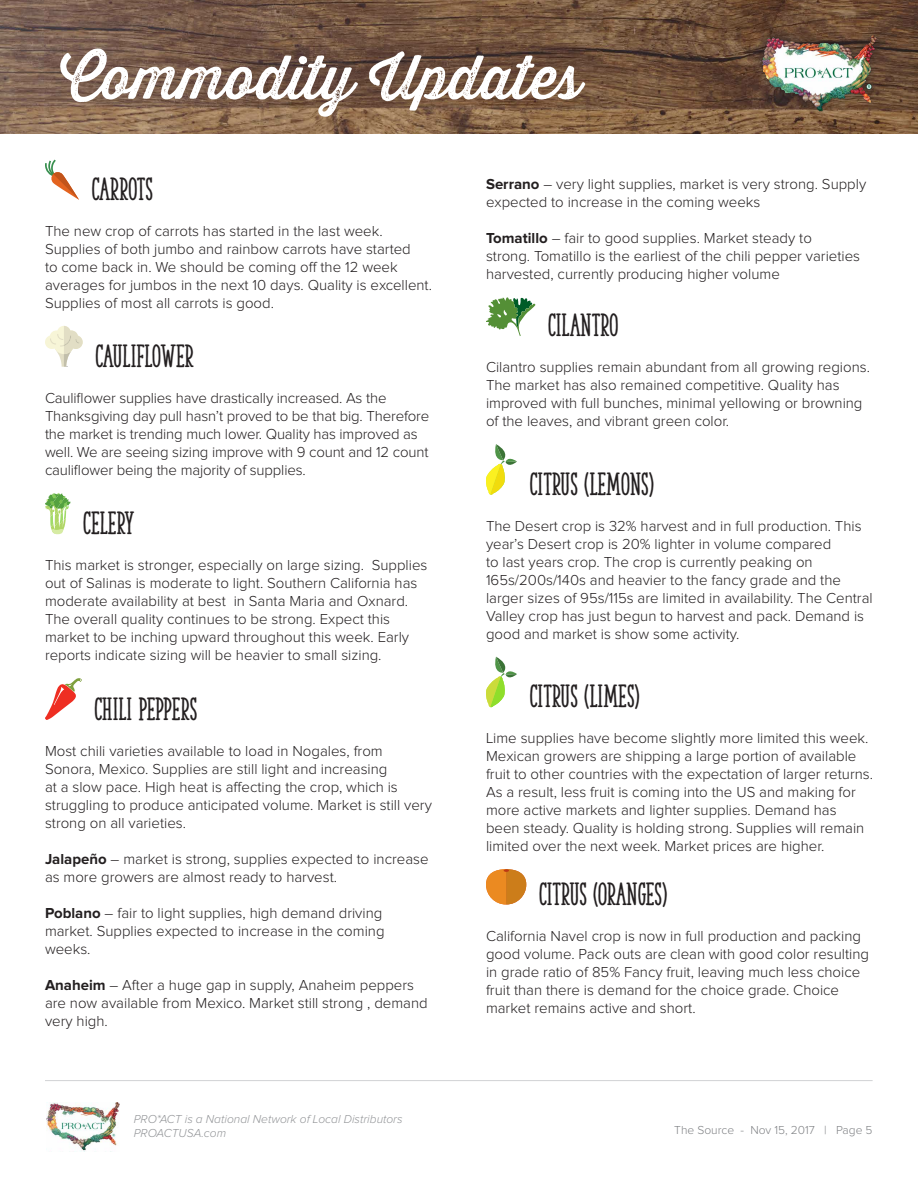
<style>
.page{position:relative;width:918px;height:1188px;background:#fff}
.page>*{position:absolute;margin:0;border:0;box-sizing:border-box;transform-origin:0 0}
.t1{font:60px "Thirsty Rough Reg One";color:#fff}
.t2{font:30px "The Serif Hand Extrablack";color:#231f20}
.t3{font:700 27px "Proxima Nova";color:#fff}
.t4{font:300 15px/18px "Proxima Nova";color:#231f20}
.t5{font:italic 300 12px/14.4px "Proxima Nova";color:#939598}
.t6{font:300 12px "Proxima Nova";color:#808285}
.s1{font-weight:700}
</style>
<div class="page">
<img style="left:46px;top:1102px;width:74px;height:49px">
<hr style="left:45px;top:1080px;width:828px;height:1px;background:#d1d2d4">
<img style="left:0;top:0;width:918px;height:134px">
<div style="left:752px;top:25px;width:133px;height:94px;background:#231f20;opacity:.6"></div>
<img style="left:761px;top:36px;width:115px;height:76px">
<svg style="left:45px;top:160px;width:34px;height:40px"></svg>
<svg style="left:45px;top:326px;width:38px;height:41px"></svg>
<svg style="left:45px;top:493px;width:26px;height:42px"></svg>
<svg style="left:45px;top:678px;width:37px;height:42px"></svg>
<svg style="left:486px;top:297px;width:49px;height:39px"></svg>
<svg style="left:486px;top:444px;width:31px;height:51px"></svg>
<svg style="left:486px;top:657px;width:31px;height:50px"></svg>
<svg style="left:486px;top:869px;width:40px;height:36px"></svg>
<h1 class="t1" style="left:60px;top:33px;width:523px">Commodity Updates</h1>
<h3 class="t3" style="left:217px;top:80px;width:158px">Nov 15, 2017</h3>
<h2 class="t2" style="left:92px;top:171px;width:63px">CARROTS</h2>
<p class="t4" style="left:45px;top:223px;width:389px">The new crop of carrots has started in the last week.<br>Supplies of both jumbo and rainbow carrots have started<br>to come back in. We should be coming off the 12 week averages for jumbos in the next 10 days. Quality is excellent.<br>Supplies of most all carrots is good.</p>
<h2 class="t2" style="left:95px;top:338px;width:100px">CAULIFLOWER</h2>
<p class="t4" style="left:45px;top:389px;width:386px">Cauliflower supplies have drastically increased. As the Thanksgiving day pull hasn’t proved to be that big. Therefore the market is trending much lower. Quality has improved as well. We are seeing sizing improve with 9 count and 12 count cauliflower being the majority of supplies.</p>
<h2 class="t2" style="left:83px;top:505px;width:52px">CELERY</h2>
<p class="t4" style="left:45px;top:557px;width:384px">This market is stronger, especially on large sizing. Supplies out of Salinas is moderate to light. Southern California has moderate availability at best in Santa Maria and Oxnard.<br>The overall quality continues to be strong. Expect this market to be inching upward throughout this week. Early reports indicate sizing will be heavier to small sizing.</p>
<h2 class="t2" style="left:94px;top:691px;width:104px">CHILI PEPPERS</h2>
<p class="t4" style="left:45px;top:743px;width:388px">Most chili varieties available to load in Nogales, from Sonora, Mexico. Supplies are still light and increasing<br>at a slow pace. High heat is affecting the crop, which is struggling to produce anticipated volume. Market is still very strong on all varieties.</p>
<p class="t4" style="left:45px;top:851px;width:385px"><span class="s1">Jalapeño</span> – market is strong, supplies expected to increase as more growers are almost ready to harvest.</p>
<p class="t4" style="left:45px;top:905px;width:341px"><span class="s1">Poblano</span> – fair to light supplies, high demand driving market. Supplies expected to increase in the coming weeks.</p>
<p class="t4" style="left:45px;top:977px;width:384px"><span class="s1">Anaheim</span> – After a huge gap in supply, Anaheim peppers are now available from Mexico. Market still strong , demand very high.</p>
<p class="t5" style="left:134px;top:1112px;width:270px">PRO*ACT is a National Network of Local Distributors<br>PROACTUSA.com</p>
<p class="t4" style="left:486px;top:176px;width:382px"><span class="s1">Serrano</span> – very light supplies, market is very strong. Supply expected to increase in the coming weeks</p>
<p class="t4" style="left:486px;top:230px;width:376px"><span class="s1">Tomatillo</span> – fair to good supplies. Market steady to<br>strong. Tomatillo is the earliest of the chili pepper varieties harvested, currently producing higher volume</p>
<h2 class="t2" style="left:548px;top:307px;width:72px">CILANTRO</h2>
<p class="t4" style="left:486px;top:359px;width:385px">Cilantro supplies remain abundant from all growing regions.<br>The market has also remained competitive. Quality has improved with full bunches, minimal yellowing or browning of the leaves, and vibrant green color.</p>
<h2 class="t2" style="left:530px;top:466px;width:125px">CITRUS (LEMONS)</h2>
<p class="t4" style="left:486px;top:517px;width:388px">The Desert crop is 32% harvest and in full production. This year’s Desert crop is 20% lighter in volume compared<br>to last years crop. The crop is currently peaking on 165s/200s/140s and heavier to the fancy grade and the larger sizes of 95s/115s are limited in availability. The Central Valley crop has just begun to harvest and pack. Demand is good and market is show some activity.</p>
<h2 class="t2" style="left:530px;top:678px;width:111px">CITRUS (LIMES)</h2>
<p class="t4" style="left:486px;top:730px;width:389px">Lime supplies have become slightly more limited this week.<br>Mexican growers are shipping a large portion of available fruit to other countries with the expectation of larger returns.<br>As a result, less fruit is coming into the US and making for more active markets and lighter supplies. Demand has been steady. Quality is holding strong. Supplies will remain limited over the next week. Market prices are higher.</p>
<h2 class="t2" style="left:539px;top:875px;width:130px">CITRUS (ORANGES)</h2>
<p class="t4" style="left:486px;top:927px;width:385px">California Navel crop is now in full production and packing good volume. Pack outs are clean with good color resulting in grade ratio of 85% Fancy fruit, leaving much less choice fruit than there is demand for the choice grade. Choice market remains active and short.</p>
<p class="t6" style="left:674px;top:1124px;width:200px">The Source - Nov 15, 2017 | Page 5</p>
</div>
